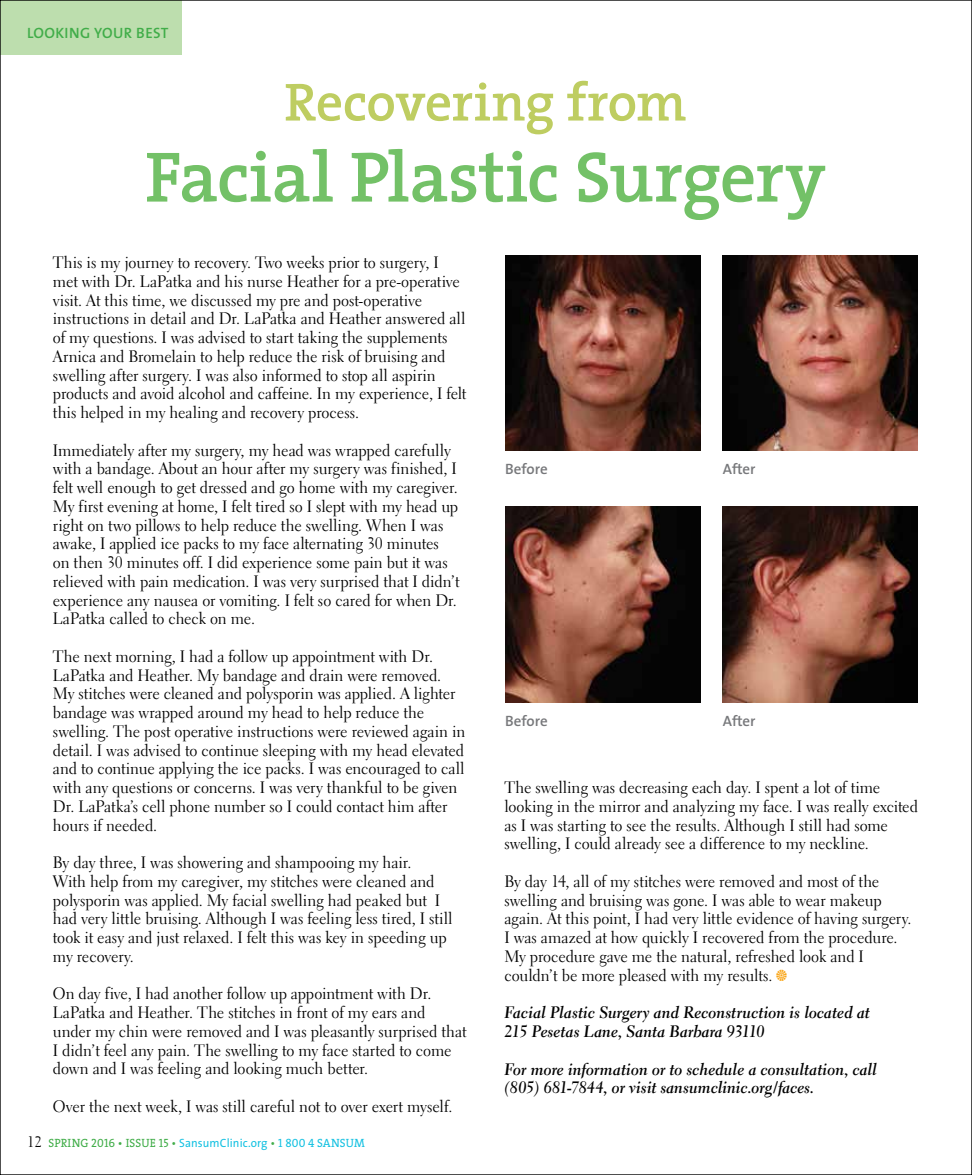
<style>
.page{position:relative;width:972px;height:1175px;background:#fff}
.page>*{position:absolute;margin:0;border:0;box-sizing:border-box;transform-origin:0 0}
.t1{font:600 72px "The Serif";letter-spacing:-.01em;color:#73c167}
.t2{font:600 54px "The Serif";letter-spacing:-.015em;color:#becd61}
.t3{font:16.5px/18.8px "Electra LH";letter-spacing:-.005em;color:#000}
.t4{font:16.5px/18.8px "Electra LH Bold Cursive";letter-spacing:-.005em;color:#000}
.t5{font:600 15px "The Sans";color:#77787b}
.t6{font:15px "The Sans Semi Bold Caps";letter-spacing:.025em;color:#41ad49}
.t7{font:12px "The Serif Caps";letter-spacing:.01em;color:#41ad49;scale:.96 1}
.s1{font-family:"Electra LH";font-size:15px;color:#000}
.s2{font-family:"The Sans";color:#15c1e1}
.s3{color:#15c1e1}
</style>
<div class="page">
<img style="left:505px;top:255px;width:195px;height:195px">
<img style="left:723px;top:255px;width:195px;height:195px">
<img style="left:505px;top:507px;width:195px;height:195px">
<img style="left:723px;top:507px;width:195px;height:195px">
<div style="left:0;top:0;width:181px;height:54px;background:#bddeae"></div>
<p class="t6" style="left:27px;top:20px;width:143px">LOOKING YOUR BEST</p>
<h2 class="t2" style="left:284px;top:57px;width:404px">Recovering from</h2>
<h1 class="t1" style="left:145px;top:117px;width:682px">Facial Plastic Surgery</h1>
<p class="t3" style="left:53px;top:253px;width:415px">This is my journey to recovery. Two weeks prior to surgery, I met with Dr. LaPatka and his nurse Heather for a pre-operative visit. At this time, we discussed my pre and post-operative instructions in detail and Dr. LaPatka and Heather answered all of my questions. I was advised to start taking the supplements Arnica and Bromelain to help reduce the risk of bruising and swelling after surgery. I was also informed to stop all aspirin products and avoid alcohol and caffeine. In my experience, I felt this helped in my healing and recovery process.</p>
<p class="t3" style="left:53px;top:440px;width:408px">Immediately after my surgery, my head was wrapped carefully with a bandage. About an hour after my surgery was finished, I felt well enough to get dressed and go home with my caregiver.<br>My first evening at home, I felt tired so I slept with my head up right on two pillows to help reduce the swelling. When I was awake, I applied ice packs to my face alternating 30 minutes on then 30 minutes off. I did experience some pain but it was relieved with pain medication. I was very surprised that I didn’t experience any nausea or vomiting. I felt so cared for when Dr.<br>LaPatka called to check on me.</p>
<p class="t3" style="left:53px;top:647px;width:414px">The next morning, I had a follow up appointment with Dr.<br>LaPatka and Heather. My bandage and drain were removed.<br>My stitches were cleaned and polysporin was applied. A lighter bandage was wrapped around my head to help reduce the swelling. The post operative instructions were reviewed again in detail. I was advised to continue sleeping with my head elevated and to continue applying the ice packs. I was encouraged to call with any questions or concerns. I was very thankful to be given Dr. LaPatka’s cell phone number so I could contact him after hours if needed.</p>
<p class="t3" style="left:53px;top:853px;width:401px">By day three, I was showering and shampooing my hair.<br>With help from my caregiver, my stitches were cleaned and polysporin was applied. My facial swelling had peaked but I had very little bruising. Although I was feeling less tired, I still took it easy and just relaxed. I felt this was key in speeding up my recovery.</p>
<p class="t3" style="left:53px;top:984px;width:415px">On day five, I had another follow up appointment with Dr.<br>LaPatka and Heather. The stitches in front of my ears and under my chin were removed and I was pleasantly surprised that I didn’t feel any pain. The swelling to my face started to come down and I was feeling and looking much better.</p>
<p class="t3" style="left:53px;top:1097px;width:401px">Over the next week, I was still careful not to over exert myself.</p>
<p class="t7" style="left:27px;top:1133px;width:353px"><span class="s1">12</span> SPRING 2016 • ISSUE 15 • <span class="s2">SansumClinic.org</span> • <span class="s3">1 800 4 SANSUM</span></p>
<p class="t5" style="left:505px;top:456px;width:44px">Before</p>
<p class="t5" style="left:505px;top:708px;width:44px">Before</p>
<p class="t5" style="left:723px;top:456px;width:34px">After</p>
<p class="t5" style="left:723px;top:708px;width:34px">After</p>
<p class="t3" style="left:504px;top:778px;width:415px">The swelling was decreasing each day. I spent a lot of time looking in the mirror and analyzing my face. I was really excited as I was starting to see the results. Although I still had some swelling, I could already see a difference to my neckline.</p>
<p class="t3" style="left:504px;top:872px;width:409px">By day 14, all of my stitches were removed and most of the swelling and bruising was gone. I was able to wear makeup again. At this point, I had very little evidence of having surgery.<br>I was amazed at how quickly I recovered from the procedure.<br>My procedure gave me the natural, refreshed look and I couldn’t be more pleased with my results.</p>
<p class="t4" style="left:504px;top:1003px;width:367px">Facial Plastic Surgery and Reconstruction is located at<br>215 Pesetas Lane, Santa Barbara 93110</p>
<p class="t4" style="left:504px;top:1059px;width:374px">For more information or to schedule a consultation, call (805) 681-7844, or visit sansumclinic.org/faces.</p>
</div>
